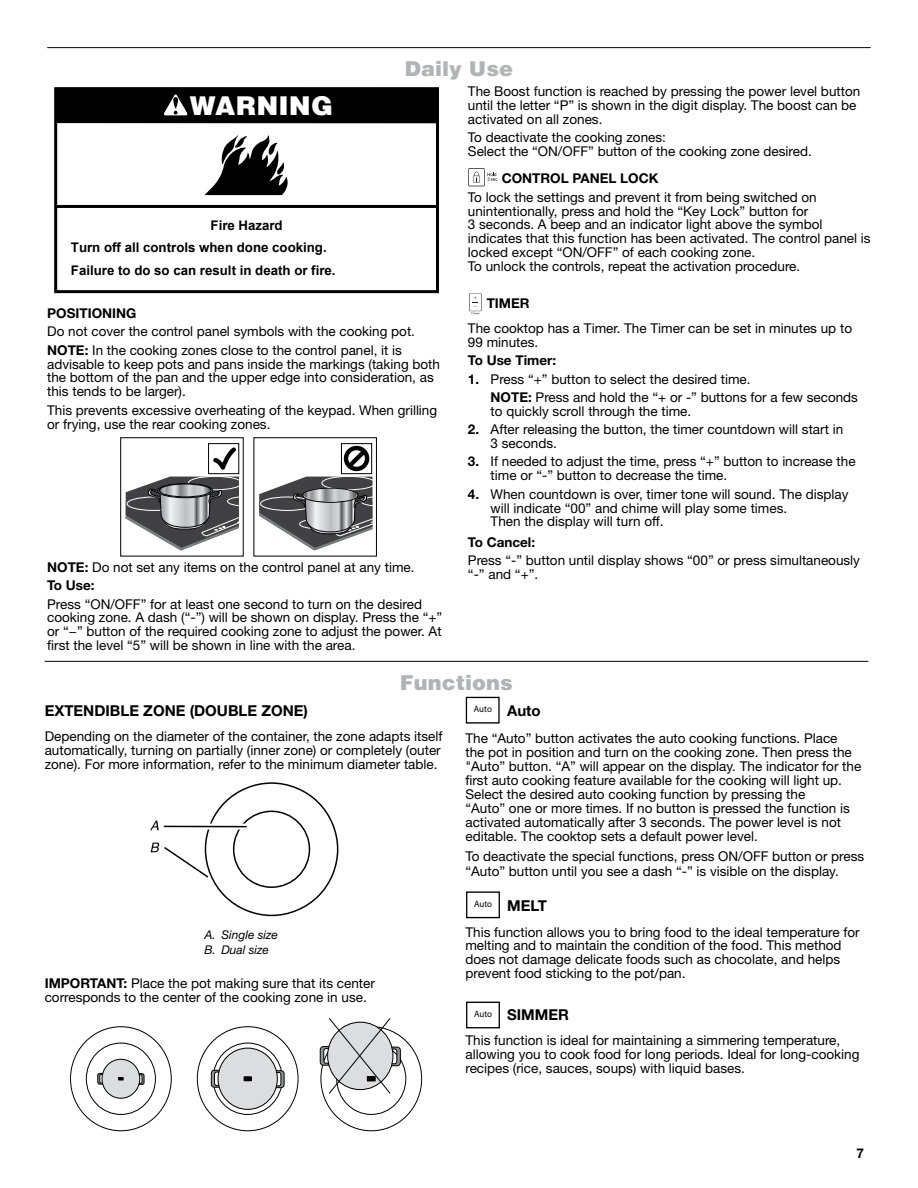
<style>
.page{position:relative;width:918px;height:1188px;background:#fff}
.page>*{position:absolute;margin:0;border:0;box-sizing:border-box;transform-origin:0 0}
.t1{font:900 26.55px "Helvetica";color:#fff}
.t2{font:900 21px "Helvetica";color:#b1b4b6}
.t3{font:700 15px "Helvetica Neue LT Std";color:#000}
.t4{font:13.5px/14px "Helvetica Neue LT Std";color:#000}
.t5{font:700 13.5px "Helvetica Neue LT Std";color:#000}
.t6{font:700 13.2px/22.8px "Arial";color:#000}
.t7{font:italic 12px/15px "Helvetica Neue LT Std";color:#000}
.t8{font:9.3px "Myriad Pro";letter-spacing:-.005em;color:#000;scale:.96 1}
.s1{font-weight:700}
</style>
<div class="page">
<hr style="left:45px;top:661px;width:823px;height:1px;background:#000">
<svg style="left:150px;top:782px;width:189px;height:135px"></svg>
<svg style="left:165px;top:823px;width:83px;height:7px"></svg>
<hr style="left:164px;top:826px;width:83px;height:1px;background:#000">
<div style="left:86px;top:1043px;width:70px;height:72px;border:1px solid #000;border-radius:50%"></div>
<div style="left:102px;top:1059px;width:38px;height:39px;background:#dcddde;border-radius:50%"></div>
<svg style="left:118px;top:1077px;width:6px;height:3px"></svg>
<svg style="left:139px;top:1073px;width:6px;height:12px"></svg>
<svg style="left:97px;top:1073px;width:6px;height:12px"></svg>
<div style="left:102px;top:1059px;width:38px;height:40px;border:1px solid #000;border-radius:50%"></div>
<div style="left:218px;top:1048px;width:59px;height:61px;background:#dcddde;border-radius:50%"></div>
<div style="left:244px;top:1076px;width:8px;height:5px;border:1px solid #000"></div>
<svg style="left:275px;top:1070px;width:10px;height:18px"></svg>
<svg style="left:210px;top:1069px;width:9px;height:19px"></svg>
<div style="left:218px;top:1048px;width:60px;height:62px;border:1px solid #000;border-radius:50%"></div>
<svg style="left:319px;top:1018px;width:82px;height:76px"></svg>
<div style="left:466px;top:697px;width:34px;height:27px;border:1px solid #000"></div>
<div style="left:466px;top:891px;width:34px;height:27px;border:1px solid #000"></div>
<div style="left:466px;top:1002px;width:34px;height:26px;border:1px solid #000"></div>
<hr style="left:47px;top:47px;width:824px;height:1px;background:#000">
<svg style="left:120px;top:437px;width:253px;height:119px"></svg>
<div style="left:254px;top:437px;width:123px;height:119px;border:1px solid #000"></div>
<svg style="left:469px;top:293px;width:13px;height:21px"></svg>
<svg style="left:205px;top:135px;width:83px;height:60px"></svg>
<hr style="left:56px;top:205px;width:382px;height:3px;background:#000">
<div style="left:54px;top:87px;width:385px;height:206px;border:3px solid #000"></div>
<div style="left:56px;top:88px;width:381px;height:35px;background:#000"></div>
<svg style="left:164px;top:95px;width:24px;height:20px"></svg>
<svg style="left:468px;top:168px;width:29px;height:18px"></svg>
<h2 class="t2" style="left:405px;top:56px;width:110px">Daily Use</h2>
<h1 class="t1" style="left:190px;top:90px;width:145px">WARNING</h1>
<p class="t6" style="left:71px;top:214px;width:266px;text-indent:140px">Fire Hazard<br>Turn off all controls when done cooking.<br>Failure to do so can result in death or fire.</p>
<p class="t5" style="left:47px;top:305px;width:91px">POSITIONING</p>
<p class="t4" style="left:47px;top:322px;width:369px;line-height:18.3px">Do not cover the control panel symbols with the cooking pot.<br><span class="s1">NOTE:</span> In the cooking zones close to the control panel, it is</p>
<p class="t4" style="left:47px;top:357px;width:394px">advisable to keep pots and pans inside the markings (taking both the bottom of the pan and the upper edge into consideration, as this tends to be larger).</p>
<p class="t4" style="left:47px;top:403px;width:392px">This prevents excessive overheating of the keypad. When grilling or frying, use the rear cooking zones.</p>
<p class="t4" style="left:47px;top:558px;width:369px;line-height:18.3px"><span class="s1">NOTE:</span> Do not set any items on the control panel at any time.<br><span class="s1">To Use:</span></p>
<p class="t4" style="left:47px;top:597px;width:397px">Press “ON/OFF” for at least one second to turn on the desired cooking zone. A dash (“-”) will be shown on display. Press the “+” or “−” button of the required cooking zone to adjust the power. At first the level “5” will be shown in line with the area.</p>
<p class="t4" style="left:468px;top:84px;width:394px">The Boost function is reached by pressing the power level button until the letter “P” is shown in the digit display. The boost can be activated on all zones.</p>
<p class="t4" style="left:468px;top:130px;width:345px">To deactivate the cooking zones:<br>Select the “ON/OFF” button of the cooking zone desired.</p>
<p class="t5" style="left:502px;top:170px;width:158px">CONTROL PANEL LOCK</p>
<p class="t4" style="left:468px;top:190px;width:404px">To lock the settings and prevent it from being switched on unintentionally, press and hold the “Key Lock” button for<br>3 seconds. A beep and an indicator light above the symbol indicates that this function has been activated. The control panel is locked except “ON/OFF” of each cooking zone.<br>To unlock the controls, repeat the activation procedure.</p>
<p class="t5" style="left:487px;top:295px;width:44px">TIMER</p>
<p class="t4" style="left:468px;top:321px;width:386px">The cooktop has a Timer. The Timer can be set in minutes up to<br>99 minutes.</p>
<p class="t5" style="left:468px;top:352px;width:90px">To Use Timer:</p>
<p class="t4" style="left:491px;top:369px;width:369px;line-height:18.3px;text-indent:-23px"><span class="s1">1.</span> Press “+” button to select the desired time.<br><span class="s1">NOTE:</span> Press and hold the “+ or -” buttons for a few seconds</p>
<p class="t4" style="left:491px;top:404px;width:202px">to quickly scroll through the time.</p>
<p class="t4" style="left:491px;top:422px;width:354px;text-indent:-23px"><span class="s1">2.</span> After releasing the button, the timer countdown will start in<br>3 seconds.</p>
<p class="t4" style="left:491px;top:455px;width:366px;text-indent:-23px"><span class="s1">3.</span> If needed to adjust the time, press “+” button to increase the time or “-” button to decrease the time.</p>
<p class="t4" style="left:491px;top:487px;width:359px;text-indent:-23px"><span class="s1">4.</span> When countdown is over, timer tone will sound. The display will indicate “00” and chime will play some times.<br>Then the display will turn off.</p>
<p class="t5" style="left:468px;top:534px;width:69px">To Cancel:</p>
<p class="t4" style="left:468px;top:554px;width:394px">Press “-” button until display shows “00” or press simultaneously “-” and “+”.</p>
<h2 class="t2" style="left:400px;top:670px;width:115px">Functions</h2>
<p class="t3" style="left:45px;top:701px;width:265px">EXTENDIBLE ZONE (DOUBLE ZONE)</p>
<p class="t4" style="left:45px;top:729px;width:399px">Depending on the diameter of the container, the zone adapts itself automatically, turning on partially (inner zone) or completely (outer zone). For more information, refer to the minimum diameter table.</p>
<p class="t7" style="left:204px;top:928px;width:75px">A. Single size<br>B. Dual size</p>
<p class="t4" style="left:45px;top:976px;width:332px"><span class="s1">IMPORTANT:</span> Place the pot making sure that its center corresponds to the center of the cooking zone in use.</p>
<p class="t3" style="left:507px;top:701px;width:35px">Auto</p>
<p class="t4" style="left:465px;top:731px;width:397px">The “Auto” button activates the auto cooking functions. Place<br>the pot in position and turn on the cooking zone. Then press the "Auto” button. “A” will appear on the display. The indicator for the first auto cooking feature available for the cooking will light up.<br>Select the desired auto cooking function by pressing the<br>“Auto” one or more times. If no button is pressed the function is activated automatically after 3 seconds. The power level is not editable. The cooktop sets a default power level.</p>
<p class="t4" style="left:465px;top:849px;width:400px;line-height:15px">To deactivate the special functions, press ON/OFF button or press “Auto” button until you see a dash “-” is visible on the display.</p>
<p class="t3" style="left:507px;top:897px;width:41px">MELT</p>
<p class="t4" style="left:465px;top:925px;width:396px">This function allows you to bring food to the ideal temperature for melting and to maintain the condition of the food. This method does not damage delicate foods such as chocolate, and helps prevent food sticking to the pot/pan.</p>
<p class="t3" style="left:507px;top:1006px;width:63px">SIMMER</p>
<p class="t4" style="left:465px;top:1033px;width:396px">This function is ideal for maintaining a simmering temperature, allowing you to cook food for long periods. Ideal for long-cooking recipes (rice, sauces, soups) with liquid bases.</p>
<p class="t8" style="left:474px;top:703px;width:20px">Auto</p>
<p class="t8" style="left:474px;top:898px;width:20px">Auto</p>
<p class="t8" style="left:474px;top:1008px;width:20px">Auto</p>
<p class="t5" style="left:856px;top:1145px;width:9px">7</p>
</div>
